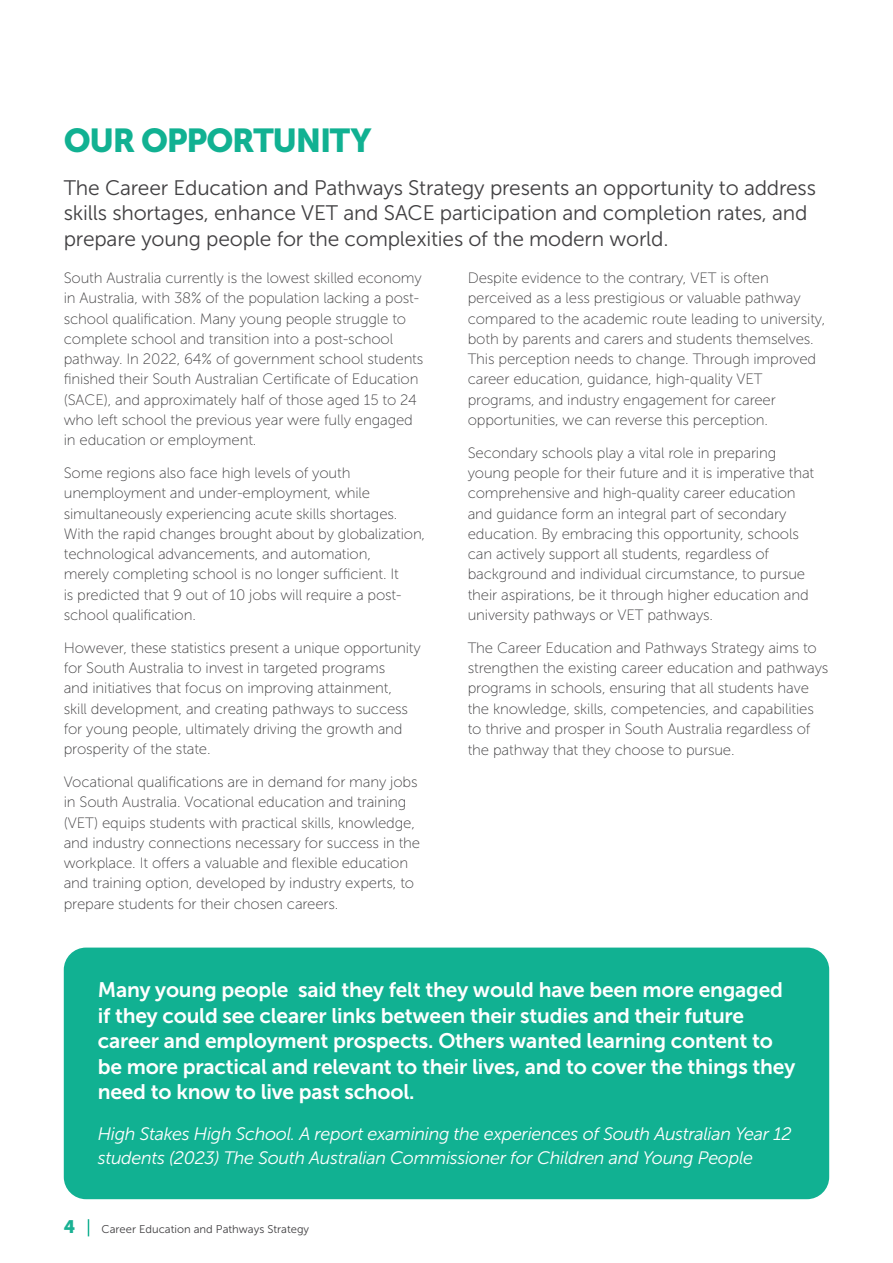
<style>
.page{position:relative;width:893px;height:1263px;background:#fff}
.page>*{position:absolute;margin:0;border:0;box-sizing:border-box;transform-origin:0 0}
.t1{font:33px "Museo Sans 900";letter-spacing:-.035em;color:#11b192}
.t2{font:21px/25.5px "Museo Sans 700";letter-spacing:-.01em;color:#fff}
.t3{font:21px/25.5px "Museo Sans 300";letter-spacing:-.01em;color:#414042}
.t4{font:italic 18px/24px "Museo Sans 300";letter-spacing:-.02em;color:#fff}
.t5{font:18px "Museo Sans 900";color:#19b193}
.t6{font:15px/20.2px "Museo Sans 100";letter-spacing:-.01em;color:#414042}
.t7{font:11.25px "Museo Sans 300";color:#414042}
</style>
<div class="page">
<svg style="left:88px;top:1219px;width:1px;height:17px"></svg>
<div style="left:64px;top:947px;width:765px;height:252px;background:#11b192;border-radius:22px"></div>
<h1 class="t1" style="left:64px;top:122px;width:309px">OUR OPPORTUNITY</h1>
<h2 class="t3" style="left:64px;top:175px;width:754px">The Career Education and Pathways Strategy presents an opportunity to address skills shortages, enhance VET and SACE participation and completion rates, and prepare young people for the complexities of the modern world.</h2>
<p class="t6" style="left:64px;top:268px;width:361px">South Australia currently is the lowest skilled economy in Australia, with 38% of the population lacking a post&shy;school qualification. Many young people struggle to complete school and transition into a post-school pathway. In 2022, 64% of government school students finished their South Australian Certificate of Education (SACE), and approximately half of those aged 15 to 24 who left school the previous year were fully engaged in education or employment.</p>
<p class="t6" style="left:64px;top:463px;width:363px">Some regions also face high levels of youth unemployment and under-employment, while simultaneously experiencing acute skills shortages.<br>With the rapid changes brought about by globalization, technological advancements, and automation,<br>merely completing school is no longer sufficient. It<br>is predicted that 9 out of 10 jobs will require a post&shy;school qualification.</p>
<p class="t6" style="left:64px;top:638px;width:359px">However, these statistics present a unique opportunity for South Australia to invest in targeted programs<br>and initiatives that focus on improving attainment,<br>skill development, and creating pathways to success for young people, ultimately driving the growth and prosperity of the state.</p>
<p class="t6" style="left:64px;top:772px;width:358px">Vocational qualifications are in demand for many jobs in South Australia. Vocational education and training (VET) equips students with practical skills, knowledge, and industry connections necessary for success in the workplace. It offers a valuable and flexible education and training option, developed by industry experts, to prepare students for their chosen careers.</p>
<p class="t6" style="left:468px;top:268px;width:359px">Despite evidence to the contrary, VET is often perceived as a less prestigious or valuable pathway compared to the academic route leading to university, both by parents and carers and students themselves.<br>This perception needs to change. Through improved career education, guidance, high-quality VET programs, and industry engagement for career opportunities, we can reverse this perception.</p>
<p class="t6" style="left:468px;top:443px;width:348px">Secondary schools play a vital role in preparing young people for their future and it is imperative that comprehensive and high-quality career education and guidance form an integral part of secondary education. By embracing this opportunity, schools can actively support all students, regardless of background and individual circumstance, to pursue their aspirations, be it through higher education and university pathways or VET pathways.</p>
<p class="t6" style="left:468px;top:638px;width:362px">The Career Education and Pathways Strategy aims to strengthen the existing career education and pathways programs in schools, ensuring that all students have the knowledge, skills, competencies, and capabilities to thrive and prosper in South Australia regardless of the pathway that they choose to pursue.</p>
<p class="t2" style="left:98px;top:977px;width:699px">Many young people said they felt they would have been more engaged if they could see clearer links between their studies and their future career and employment prospects. Others wanted learning content to be more practical and relevant to their lives, and to cover the things they need to know to live past school.</p>
<p class="t4" style="left:98px;top:1122px;width:695px">High Stakes High School. A report examining the experiences of South Australian Year 12 students (2023) The South Australian Commissioner for Children and Young People</p>
<p class="t5" style="left:64px;top:1217px;width:13px">4</p>
<p class="t7" style="left:102px;top:1223px;width:209px">Career Education and Pathways Strategy</p>
</div>
